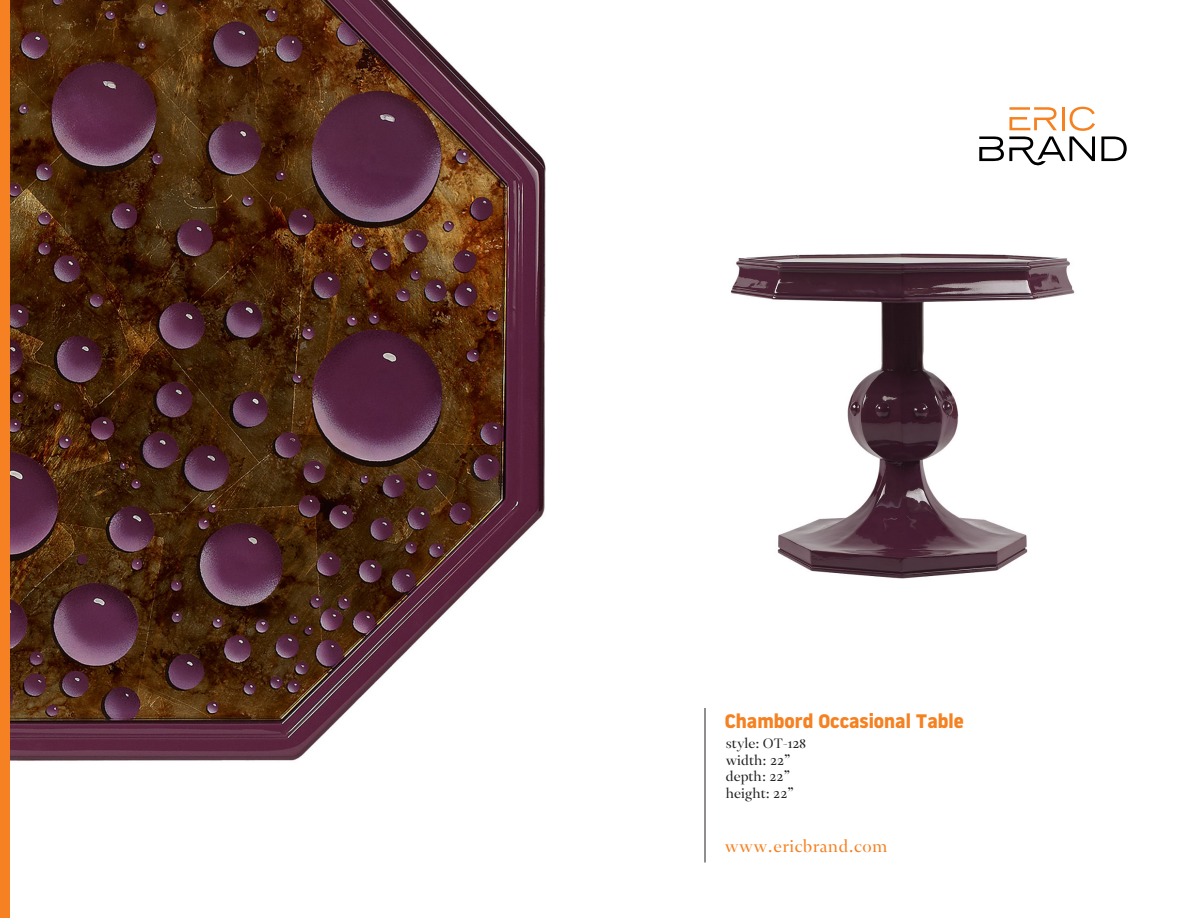
<style>
.page{position:relative;width:1188px;height:918px;background:#fff}
.page>*{position:absolute;margin:0;border:0;box-sizing:border-box;transform-origin:0 0}
.t1{font:700 19.5px "Noway";color:#f58121}
.t2{font:16.5px "Novela Display";letter-spacing:.025em;color:#f58122}
.t3{font:13.5px/16.5px "Novela Display";color:#231f20}
</style>
<div class="page">
<img style="left:731px;top:161px;width:382px;height:418px">
<img style="left:9px;top:0;width:697px;height:918px">
<svg style="left:979px;top:107px;width:116px;height:60px"></svg>
<svg style="left:1101px;top:136px;width:26px;height:25px"></svg>
<div style="left:0;top:0;width:9px;height:918px;background:#f58122"></div>
<hr style="left:705px;top:708px;width:1px;height:154px;background:#231f20">
<h1 class="t1" style="left:725px;top:709px;width:240px">Chambord Occasional Table</h1>
<p class="t3" style="left:726px;top:736px;width:82px">style: OT-128 width: 22” depth: 22” height: 22”</p>
<p class="t2" style="left:725px;top:839px;width:164px">www.ericbrand.com</p>
</div>
